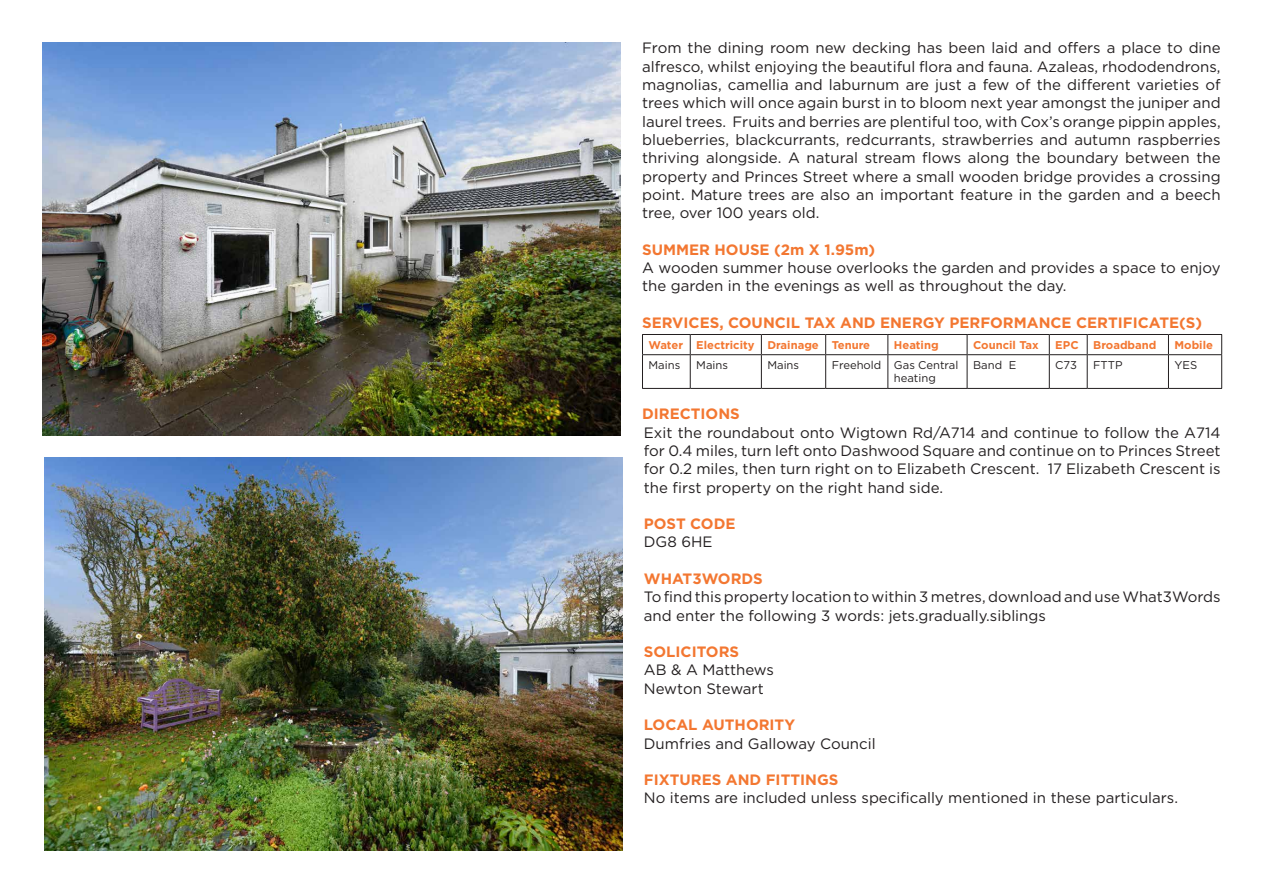
<style>
.page{position:relative;width:1263px;height:893px;background:#fff}
.page>*{position:absolute;margin:0;border:0;box-sizing:border-box;transform-origin:0 0}
.Body_Text{font:15px/18.3px "Gotham HTF";color:#231f20;text-align:justify}
.Headings_Text{font:700 15px "Gotham HTF";color:#f37731}
.Headings_Text-2{font:700 11.25px "Gotham HTF";color:#f37731}
.Body_Text-2{font:11.25px/13.5px "Gotham HTF";color:#231f20}
</style>
<div class="page">
<hr style="left:642px;top:334px;width:48px;height:1px;background:#231f20">
<svg style="left:642px;top:335px;width:1px;height:19px"></svg>
<hr style="left:690px;top:334px;width:71px;height:1px;background:#231f20">
<svg style="left:690px;top:335px;width:1px;height:19px"></svg>
<hr style="left:761px;top:334px;width:65px;height:1px;background:#231f20">
<svg style="left:761px;top:335px;width:1px;height:19px"></svg>
<hr style="left:826px;top:334px;width:62px;height:1px;background:#231f20">
<svg style="left:825px;top:335px;width:1px;height:19px"></svg>
<hr style="left:888px;top:334px;width:79px;height:1px;background:#231f20">
<svg style="left:887px;top:335px;width:1px;height:19px"></svg>
<hr style="left:967px;top:334px;width:82px;height:1px;background:#231f20">
<svg style="left:967px;top:335px;width:1px;height:19px"></svg>
<hr style="left:1049px;top:334px;width:38px;height:1px;background:#231f20">
<svg style="left:1049px;top:335px;width:1px;height:19px"></svg>
<hr style="left:1087px;top:334px;width:81px;height:1px;background:#231f20">
<svg style="left:1087px;top:335px;width:1px;height:19px"></svg>
<hr style="left:1168px;top:334px;width:54px;height:1px;background:#231f20">
<svg style="left:1168px;top:335px;width:1px;height:19px"></svg>
<svg style="left:1221px;top:335px;width:1px;height:19px"></svg>
<hr style="left:642px;top:354px;width:48px;height:1px;background:#231f20">
<hr style="left:642px;top:355px;width:1px;height:33px;background:#231f20">
<hr style="left:690px;top:354px;width:71px;height:1px;background:#231f20">
<hr style="left:690px;top:355px;width:1px;height:33px;background:#231f20">
<hr style="left:761px;top:354px;width:65px;height:1px;background:#231f20">
<hr style="left:761px;top:355px;width:1px;height:33px;background:#231f20">
<hr style="left:826px;top:354px;width:62px;height:1px;background:#231f20">
<hr style="left:825px;top:355px;width:1px;height:33px;background:#231f20">
<hr style="left:888px;top:354px;width:79px;height:1px;background:#231f20">
<hr style="left:887px;top:355px;width:1px;height:33px;background:#231f20">
<hr style="left:967px;top:354px;width:82px;height:1px;background:#231f20">
<hr style="left:967px;top:355px;width:1px;height:33px;background:#231f20">
<hr style="left:1049px;top:354px;width:38px;height:1px;background:#231f20">
<hr style="left:1049px;top:355px;width:1px;height:33px;background:#231f20">
<hr style="left:1087px;top:354px;width:81px;height:1px;background:#231f20">
<hr style="left:1087px;top:355px;width:1px;height:33px;background:#231f20">
<hr style="left:1168px;top:354px;width:54px;height:1px;background:#231f20">
<hr style="left:1168px;top:355px;width:1px;height:33px;background:#231f20">
<hr style="left:1221px;top:355px;width:1px;height:33px;background:#231f20">
<hr style="left:642px;top:388px;width:48px;height:1px;background:#231f20">
<hr style="left:690px;top:388px;width:71px;height:1px;background:#231f20">
<hr style="left:761px;top:388px;width:65px;height:1px;background:#231f20">
<hr style="left:826px;top:388px;width:62px;height:1px;background:#231f20">
<hr style="left:888px;top:388px;width:79px;height:1px;background:#231f20">
<hr style="left:967px;top:388px;width:82px;height:1px;background:#231f20">
<hr style="left:1049px;top:388px;width:38px;height:1px;background:#231f20">
<hr style="left:1087px;top:388px;width:81px;height:1px;background:#231f20">
<hr style="left:1168px;top:388px;width:54px;height:1px;background:#231f20">
<img style="left:44px;top:457px;width:579px;height:393px">
<img style="left:43px;top:43px;width:578px;height:393px">
<p class="Body_Text" style="left:642px;top:39px;width:580px">From the dining room new decking has been laid and offers a place to dine alfresco, whilst enjoying the beautiful flora and fauna. Azaleas, rhododendrons, magnolias, camellia and laburnum are just a few of the different varieties of trees which will once again burst in to bloom next year amongst the juniper and laurel trees. Fruits and berries are plentiful too, with Cox’s orange pippin apples, blueberries, blackcurrants, redcurrants, strawberries and autumn raspberries thriving alongside. A natural stream flows along the boundary between the property and Princes Street where a small wooden bridge provides a crossing point. Mature trees are also an important feature in the garden and a beech tree, over 100 years old.</p>
<p class="Headings_Text" style="left:642px;top:241px;width:235px">SUMMER HOUSE (2m X 1.95m)</p>
<p class="Body_Text" style="left:642px;top:258px;width:580px">A wooden summer house overlooks the garden and provides a space to enjoy the garden in the evenings as well as throughout the day.</p>
<p class="Headings_Text" style="left:642px;top:314px;width:561px">SERVICES, COUNCIL TAX AND ENERGY PERFORMANCE CERTIFICATE(S)</p>
<p class="Headings_Text-2" style="left:648px;top:338px;width:36px">Water</p>
<p class="Headings_Text-2" style="left:696px;top:338px;width:60px">Electricity</p>
<p class="Headings_Text-2" style="left:767px;top:338px;width:53px">Drainage</p>
<p class="Headings_Text-2" style="left:832px;top:338px;width:40px">Tenure</p>
<p class="Headings_Text-2" style="left:894px;top:338px;width:46px">Heating</p>
<p class="Headings_Text-2" style="left:973px;top:338px;width:67px">Council Tax</p>
<p class="Headings_Text-2" style="left:1055px;top:338px;width:25px">EPC</p>
<p class="Headings_Text-2" style="left:1093px;top:338px;width:65px">Broadband</p>
<p class="Headings_Text-2" style="left:1174px;top:338px;width:40px">Mobile</p>
<p class="Body_Text-2" style="left:648px;top:358px;width:33px">Mains</p>
<p class="Body_Text-2" style="left:696px;top:358px;width:33px">Mains</p>
<p class="Body_Text-2" style="left:767px;top:358px;width:33px">Mains</p>
<p class="Body_Text-2" style="left:832px;top:358px;width:51px">Freehold</p>
<p class="Body_Text-2" style="left:894px;top:358px;width:66px">Gas Central heating</p>
<p class="Body_Text-2" style="left:973px;top:358px;width:45px">Band E</p>
<p class="Body_Text-2" style="left:1055px;top:358px;width:23px">C73</p>
<p class="Body_Text-2" style="left:1093px;top:358px;width:31px">FTTP</p>
<p class="Body_Text-2" style="left:1174px;top:358px;width:24px">YES</p>
<p class="Headings_Text" style="left:642px;top:405px;width:99px">DIRECTIONS</p>
<p class="Body_Text" style="left:644px;top:423px;width:578px">Exit the roundabout onto Wigtown Rd/A714 and continue to follow the A714 for 0.4 miles, turn left onto Dashwood Square and continue on to Princes Street for 0.2 miles, then turn right on to Elizabeth Crescent. 17 Elizabeth Crescent is the first property on the right hand side.</p>
<p class="Headings_Text" style="left:644px;top:515px;width:93px">POST CODE</p>
<p class="Body_Text" style="left:644px;top:533px;width:70px">DG8 6HE</p>
<p class="Headings_Text" style="left:644px;top:570px;width:120px">WHAT3WORDS</p>
<p class="Body_Text" style="left:644px;top:588px;width:578px">To find this property location to within 3 metres, download and use What3Words and enter the following 3 words: jets.gradually.siblings</p>
<p class="Headings_Text" style="left:644px;top:643px;width:97px">SOLICITORS</p>
<p class="Body_Text" style="left:644px;top:661px;width:132px">AB &amp; A Matthews</p>
<p class="Body_Text" style="left:644px;top:679px;width:121px">Newton Stewart</p>
<p class="Headings_Text" style="left:644px;top:716px;width:153px">LOCAL AUTHORITY</p>
<p class="Body_Text" style="left:644px;top:734px;width:233px">Dumfries and Galloway Council</p>
<p class="Headings_Text" style="left:644px;top:771px;width:196px">FIXTURES AND FITTINGS</p>
<p class="Body_Text" style="left:644px;top:789px;width:536px">No items are included unless specifically mentioned in these particulars.</p>
</div>
